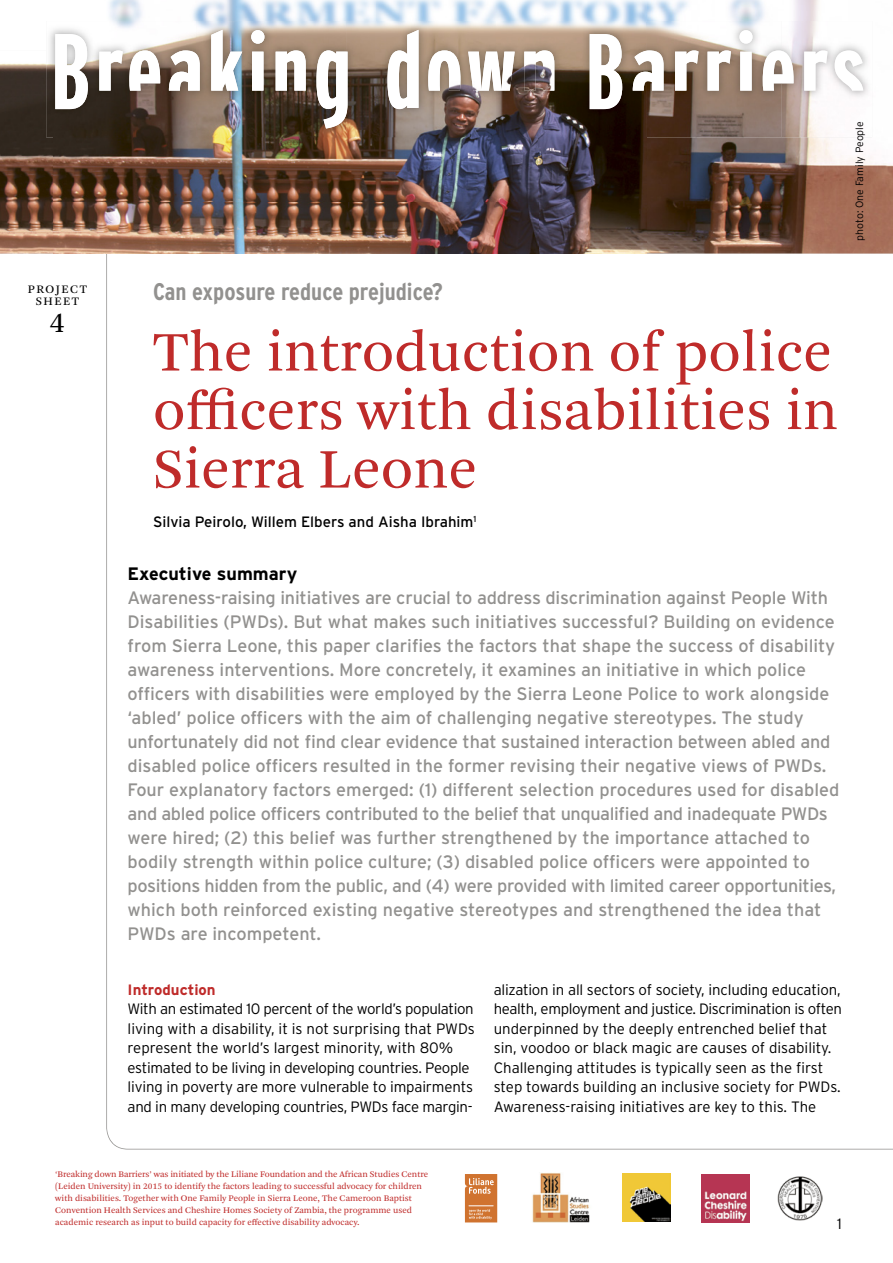
<style>
.page{position:relative;width:893px;height:1263px;background:#fff}
.page>*{position:absolute;margin:0;border:0;box-sizing:border-box;transform-origin:0 0}
.t1{font:58.5px/58.5px "Arnhem Pro Blond";color:#bf2b2a;text-align:justify}
.t2{font:30px "Arnhem Pro Blond";color:#000}
.t3{font:700 condensed 24px "Interstate";color:#92918f}
.t4{font:18px/24px "Interstate";color:#92918f}
.t5{font:700 18px "Interstate";color:#000}
.t6{font:300 15px/19.5px "Interstate";letter-spacing:-.01em;color:#000}
.t7{font:15px "Interstate";color:#000}
.t8{font:700 15px "Interstate";color:#bf2b2a}
.t9{font:12px/12px "Arnhem Pro Blond";letter-spacing:.125em;color:#000;text-align:center}
.t10{font:300 10.5px "Interstate";color:#000}
.t11{font:9px/12px "Arnhem Pro Blond";color:#bf2b2a}
</style>
<div class="page">
<img style="left:777px;top:1176px;width:45px;height:45px">
<img style="left:622px;top:1173px;width:49px;height:49px">
<img style="left:532px;top:1173px;width:58px;height:50px">
<svg style="left:465px;top:1174px;width:32px;height:48px"></svg>
<img style="left:646px;top:0;width:247px;height:254px">
<img style="left:54px;top:21px;width:818px;height:116px">
<svg style="left:55px;top:30px;width:808px;height:99px"></svg>
<img style="left:701px;top:1175px;width:49px;height:48px">
<img style="left:49px;top:0;width:328px;height:51px">
<img style="left:377px;top:0;width:269px;height:21px">
<img style="left:0;top:51px;width:54px;height:203px">
<img style="left:54px;top:137px;width:592px;height:117px">
<img style="left:55px;top:32px;width:161px;height:77px">
<img style="left:216px;top:30px;width:132px;height:99px">
<img style="left:387px;top:30px;width:152px;height:79px">
<img style="left:538px;top:34px;width:108px;height:75px">
<p class="t9" style="left:28px;top:283px;width:61px">PROJECT<br>SHEET</p>
<h2 class="t2" style="left:49px;top:303px;width:17px">4</h2>
<p class="t10" style="left:854px;top:241px;width:121px;rotate:-90deg">photo: One Family People</p>
<h3 class="t3" style="left:153px;top:278px;width:291px">Can exposure reduce prejudice?</h3>
<h1 class="t1" style="left:153px;top:323px;width:687px">The introduction of police officers with disabilities in Sierra Leone</h1>
<p class="t7" style="left:153px;top:513px;width:325px">Silvia Peirolo, Willem Elbers and Aisha Ibrahim<sup>1</sup></p>
<p class="t5" style="left:128px;top:564px;width:171px">Executive summary</p>
<p class="t4" style="left:128px;top:586px;width:713px">Awareness-raising initiatives are crucial to address discrimination against People With Disabilities (PWDs). But what makes such initiatives successful? Building on evidence from Sierra Leone, this paper clarifies the factors that shape the success of disability awareness interventions. More concretely, it examines an initiative in which police officers with disabilities were employed by the Sierra Leone Police to work alongside ‘abled’ police officers with the aim of challenging negative stereotypes. The study unfortunately did not find clear evidence that sustained interaction between abled and disabled police officers resulted in the former revising their negative views of PWDs.<br>Four explanatory factors emerged: (1) different selection procedures used for disabled and abled police officers contributed to the belief that unqualified and inadequate PWDs were hired; (2) this belief was further strengthened by the importance attached to bodily strength within police culture; (3) disabled police officers were appointed to positions hidden from the public, and (4) were provided with limited career opportunities, which both reinforced existing negative stereotypes and strengthened the idea that PWDs are incompetent.</p>
<p class="t8" style="left:128px;top:981px;width:90px">Introduction</p>
<p class="t6" style="left:128px;top:999px;width:349px">With an estimated 10 percent of the world’s population living with a disability, it is not surprising that PWDs represent the world’s largest minority, with 80% estimated to be living in developing countries. People living in poverty are more vulnerable to impairments and in many developing countries, PWDs face margin-</p>
<p class="t6" style="left:494px;top:979px;width:350px">alization in all sectors of society, including education, health, employment and justice. Discrimination is often underpinned by the deeply entrenched belief that sin, voodoo or black magic are causes of disability.<br>Challenging attitudes is typically seen as the first step towards building an inclusive society for PWDs.<br>Awareness-raising initiatives are key to this. The</p>
<p class="t11" style="left:55px;top:1168px;width:375px">‘Breaking down Barriers’ was initiated by the Liliane Foundation and the African Studies Centre (Leiden University) in 2015 to identify the factors leading to successful advocacy for children with disabilities. Together with One Family People in Sierra Leone, The Cameroon Baptist Convention Health Services and Cheshire Homes Society of Zambia, the programme used academic research as input to build capacity for effective disability advocacy.</p>
<p class="t6" style="left:837px;top:1213px;width:6px">1</p>
</div>
